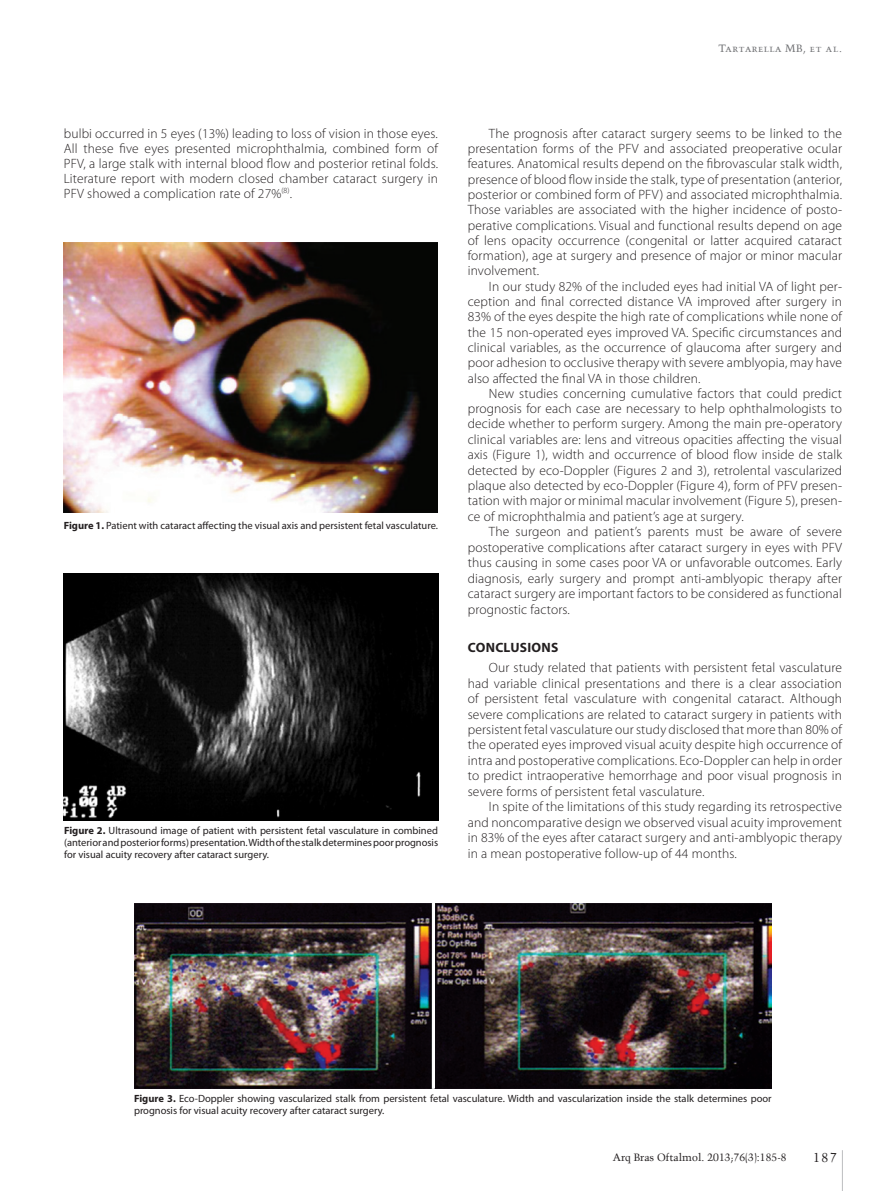
<style>
.page{position:relative;width:893px;height:1191px;background:#fff}
.page>*{position:absolute;margin:0;border:0;box-sizing:border-box;transform-origin:0 0}
.t1{font:300 13.5px/15.3px "Myriad Pro";letter-spacing:.01em;color:#231f20;text-align:justify}
.t2{font:700 13.5px "Myriad Pro";letter-spacing:.02em;color:#231f20}
.t3{font:12.75px "Trump Mediaeval LT Std";color:#231f20}
.t4{font:10.5px/12px "Myriad Pro";color:#231f20;text-align:justify}
.t5{font:10.5px "Trump Mediaeval LT Std";color:#231f20}
.t6{font:10.5px "Trump Mediaeval LT Std";letter-spacing:.04em;color:#6c6d70}
.s1{font-weight:700}
</style>
<div class="page">
<hr style="left:842px;top:1150px;width:1px;height:41px;background:#bcbdc0">
<img style="left:64px;top:242px;width:374px;height:270px">
<img style="left:64px;top:573px;width:374px;height:247px">
<img style="left:134px;top:903px;width:638px;height:185px">
<hr style="left:432px;top:903px;width:3px;height:185px;background:#fff">
<p class="t6" style="left:718px;top:42px;width:125px">Tartarella MB, et al.</p>
<p class="t1" style="left:64px;top:126px;width:376px">bulbi occurred in 5 eyes (13%) leading to loss of vision in those eyes.<br>All these five eyes presented microphthalmia, combined form of PFV, a large stalk with internal blood flow and posterior retinal folds.<br>Literature report with modern closed chamber cataract surgery in PFV showed a complication rate of 27%<sup>(8)</sup>.</p>
<p class="t4" style="left:64px;top:519px;width:376px"><span class="s1">Figure 1.</span> Patient with cataract affecting the visual axis and persistent fetal vasculature.</p>
<p class="t4" style="left:64px;top:824px;width:376px"><span class="s1">Figure 2.</span> Ultrasound image of patient with persistent fetal vasculature in combined (anterior and posterior forms) presentation. Width of the stalk determines poor prognosis for visual acuity recovery after cataract surgery.</p>
<p class="t1" style="left:468px;top:126px;width:376px;text-indent:21px">The prognosis after cataract surgery seems to be linked to the presentation forms of the PFV and associated preoperative ocular features. Anatomical results depend on the fibrovascular stalk width, presence of blood flow inside the stalk, type of presentation (anterior, posterior or combined form of PFV) and associated microphthalmia.<br>Those variables are associated with the higher incidence of posto&shy;perative complications. Visual and functional results depend on age of lens opacity occurrence (congenital or latter acquired cataract formation), age at surgery and presence of major or minor macular involvement.</p>
<p class="t1" style="left:468px;top:279px;width:376px;text-indent:21px">In our study 82% of the included eyes had initial VA of light per&shy;ception and final corrected distance VA improved after surgery in 83% of the eyes despite the high rate of complications while none of the 15 non-operated eyes improved VA. Specific circumstances and clinical variables, as the occurrence of glaucoma after surgery and poor adhesion to occlusive therapy with severe amblyopia, may have also affected the final VA in those children.</p>
<p class="t1" style="left:468px;top:386px;width:376px;text-indent:21px">New studies concerning cumulative factors that could predict prognosis for each case are necessary to help ophthalmologists to decide whether to perform surgery. Among the main pre-operatory clinical variables are: lens and vitreous opacities affecting the visual axis (Figure 1), width and occurrence of blood flow inside de stalk detected by eco-Doppler (Figures 2 and 3), retrolental vascularized plaque also detected by eco-Doppler (Figure 4), form of PFV presen&shy;tation with major or minimal macular involvement (Figure 5), presen&shy;ce of microphthalmia and patient’s age at surgery.</p>
<p class="t1" style="left:468px;top:524px;width:376px;text-indent:21px">The surgeon and patient’s parents must be aware of severe postoperative complications after cataract surgery in eyes with PFV thus causing in some cases poor VA or unfavorable outcomes. Early diagnosis, early surgery and prompt anti-amblyopic therapy after cataract surgery are important factors to be considered as functional prognostic factors.</p>
<p class="t2" style="left:468px;top:639px;width:92px">CONCLUSIONS</p>
<p class="t1" style="left:468px;top:660px;width:376px;text-indent:21px">Our study related that patients with persistent fetal vasculature had variable clinical presentations and there is a clear association of persistent fetal vasculature with congenital cataract. Although severe complications are related to cataract surgery in patients with persistent fetal vasculature our study disclosed that more than 80% of the operated eyes improved visual acuity despite high occurrence of intra and postoperative complications. Eco-Doppler can help in order to predict intraoperative hemorrhage and poor visual prognosis in severe forms of persistent fetal vasculature.</p>
<p class="t1" style="left:468px;top:799px;width:376px;text-indent:21px">In spite of the limitations of this study regarding its retrospective and noncomparative design we observed visual acuity improvement in 83% of the eyes after cataract surgery and anti-amblyopic therapy in a mean postoperative follow-up of 44 months.</p>
<p class="t4" style="left:134px;top:1092px;width:639px"><span class="s1">Figure 3.</span> Eco-Doppler showing vascularized stalk from persistent fetal vasculature. Width and vascularization inside the stalk determines poor prognosis for visual acuity recovery after cataract surgery.</p>
<p class="t5" style="left:613px;top:1151px;width:175px">Arq Bras Oftalmol. 2013;76(3):185-8</p>
<p class="t3" style="left:813px;top:1149px;width:25px">187</p>
</div>
